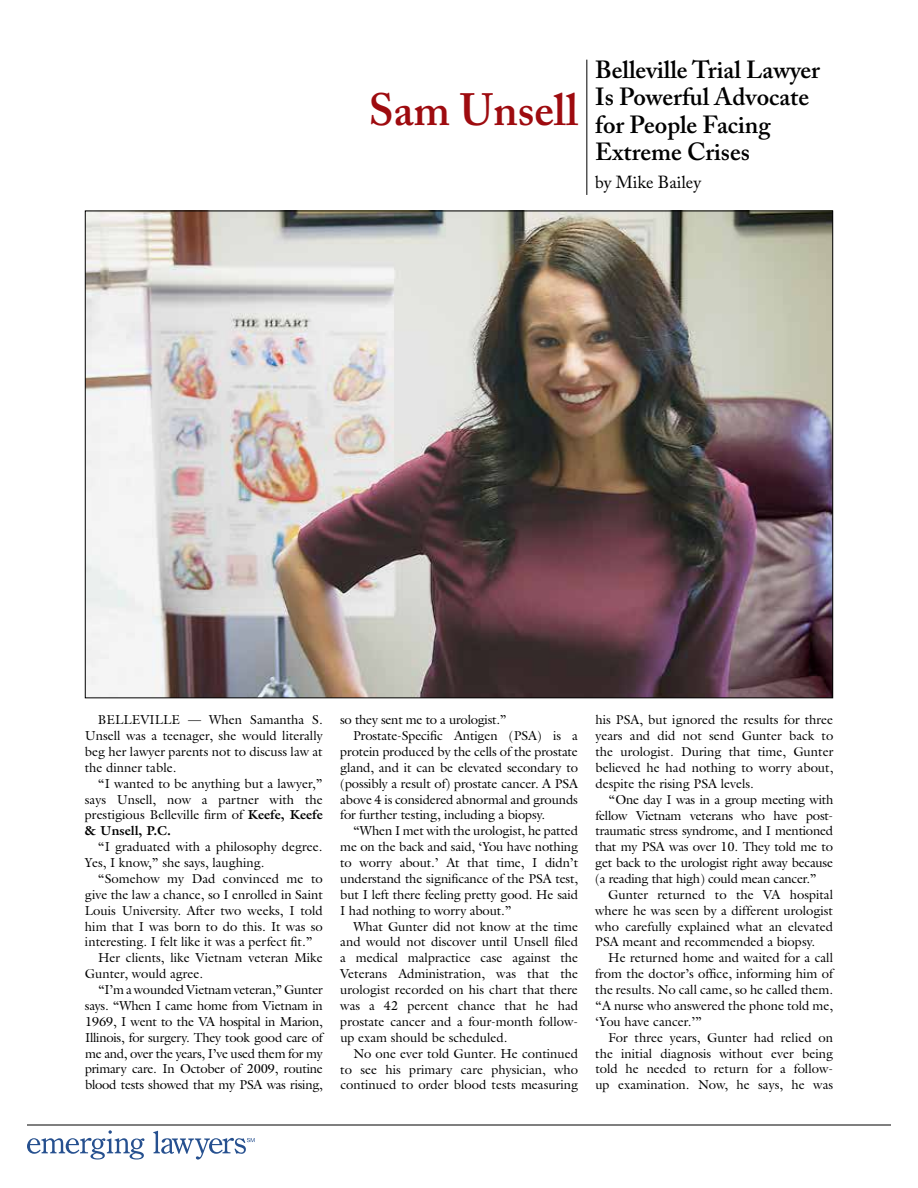
<style>
.page{position:relative;width:918px;height:1188px;background:#fff}
.page>*{position:absolute;margin:0;border:0;box-sizing:border-box;transform-origin:0 0}
.t1{font:600 44.85px "Adobe Caslon Pro";color:#9e0b0f}
.t2{font:600 24.6px/27.6px "Adobe Caslon Pro";color:#000}
.t3{font:17.4px "Adobe Caslon Pro";color:#000}
.t4{font:13.05px/15.9px "Galliard";color:#000;text-align:justify}
.t5{font:13.05px "Galliard";letter-spacing:-.02em;color:#000}
.s1{font-weight:700}
</style>
<div class="page">
<img style="left:87px;top:213px;width:744px;height:483px">
<hr style="left:586px;top:60px;width:1px;height:135px;background:#000">
<svg style="left:27px;top:1130px;width:117px;height:30px"></svg>
<svg style="left:153px;top:1131px;width:102px;height:29px"></svg>
<hr style="left:27px;top:1125px;width:864px;height:1px;background:#000">
<h1 class="t1" style="left:369px;top:83px;width:210px">Sam Unsell</h1>
<h2 class="t2" style="left:595px;top:55px;width:226px">Belleville Trial Lawyer<br>Is Powerful Advocate for People Facing<br>Extreme Crises</h2>
<h3 class="t3" style="left:595px;top:172px;width:107px">by Mike Bailey</h3>
<p class="t4" style="left:85px;top:712px;width:239px;text-indent:13px">BELLEVILLE — When Samantha S.<br>Unsell was a teenager, she would literally beg her lawyer parents not to discuss law at the dinner table.</p>
<p class="t4" style="left:85px;top:775px;width:239px;text-indent:13px">“I wanted to be anything but a lawyer,” says Unsell, now a partner with the prestigious Belleville firm of <span class="s1">Keefe, Keefe &amp; Unsell, P.C.</span></p>
<p class="t4" style="left:85px;top:839px;width:239px;text-indent:13px">“I graduated with a philosophy degree.<br>Yes, I know,” she says, laughing.</p>
<p class="t4" style="left:98px;top:870px;width:226px">“Somehow my Dad convinced me to</p>
<p class="t4" style="left:85px;top:886px;width:239px">give the law a chance, so I enrolled in Saint</p>
<p class="t4" style="left:85px;top:902px;width:239px">Louis University. After two weeks, I told</p>
<p class="t4" style="left:85px;top:918px;width:239px">him that I was born to do this. It was so</p>
<p class="t4" style="left:85px;top:934px;width:229px">interesting. I felt like it was a perfect fit.”</p>
<p class="t4" style="left:98px;top:950px;width:226px">Her clients, like Vietnam veteran Mike</p>
<p class="t4" style="left:85px;top:966px;width:120px">Gunter, would agree.</p>
<p class="t5" style="left:98px;top:981px;width:226px">“I’m a wounded Vietnam veteran,” Gunter</p>
<p class="t5" style="left:85px;top:997px;width:239px">says. “When I came home from Vietnam in</p>
<p class="t5" style="left:85px;top:1013px;width:239px">1969, I went to the VA hospital in Marion,</p>
<p class="t5" style="left:85px;top:1029px;width:239px">Illinois, for surgery. They took good care of</p>
<p class="t5" style="left:85px;top:1045px;width:239px">me and, over the years, I’ve used them for my</p>
<p class="t5" style="left:85px;top:1061px;width:239px">primary care. In October of 2009, routine</p>
<p class="t5" style="left:85px;top:1077px;width:239px">blood tests showed that my PSA was rising,</p>
<p class="t5" style="left:340px;top:711px;width:168px">so they sent me to a urologist.”</p>
<p class="t4" style="left:353px;top:727px;width:226px">Prostate-Specific Antigen (PSA) is a</p>
<p class="t4" style="left:340px;top:743px;width:239px">protein produced by the cells of the prostate</p>
<p class="t4" style="left:340px;top:759px;width:239px">gland, and it can be elevated secondary to</p>
<p class="t4" style="left:340px;top:775px;width:239px">(possibly a result of) prostate cancer. A PSA</p>
<p class="t4" style="left:340px;top:791px;width:239px">above 4 is considered abnormal and grounds</p>
<p class="t4" style="left:340px;top:807px;width:206px">for further testing, including a biopsy.</p>
<p class="t4" style="left:353px;top:823px;width:226px">“When I met with the urologist, he patted</p>
<p class="t4" style="left:340px;top:839px;width:239px">me on the back and said, ‘You have nothing</p>
<p class="t4" style="left:340px;top:854px;width:239px">to worry about.’ At that time, I didn’t</p>
<p class="t4" style="left:340px;top:870px;width:239px">understand the significance of the PSA test,</p>
<p class="t4" style="left:340px;top:886px;width:239px">but I left there feeling pretty good. He said</p>
<p class="t4" style="left:340px;top:902px;width:173px">I had nothing to worry about.”</p>
<p class="t4" style="left:353px;top:918px;width:226px">What Gunter did not know at the time</p>
<p class="t4" style="left:340px;top:934px;width:239px">and would not discover until Unsell filed</p>
<p class="t4" style="left:340px;top:950px;width:239px">a medical malpractice case against the</p>
<p class="t4" style="left:340px;top:966px;width:239px">Veterans Administration, was that the</p>
<p class="t4" style="left:340px;top:981px;width:239px">urologist recorded on his chart that there</p>
<p class="t4" style="left:340px;top:997px;width:239px">was a 42 percent chance that he had</p>
<p class="t4" style="left:340px;top:1013px;width:239px">prostate cancer and a four-month follow-</p>
<p class="t4" style="left:340px;top:1029px;width:169px">up exam should be scheduled.</p>
<p class="t4" style="left:353px;top:1045px;width:226px">No one ever told Gunter. He continued</p>
<p class="t4" style="left:340px;top:1061px;width:239px">to see his primary care physician, who</p>
<p class="t4" style="left:340px;top:1077px;width:239px">continued to order blood tests measuring</p>
<p class="t4" style="left:596px;top:712px;width:239px">his PSA, but ignored the results for three years and did not send Gunter back to the urologist. During that time, Gunter believed he had nothing to worry about, despite the rising PSA levels.</p>
<p class="t4" style="left:595px;top:791px;width:240px;text-indent:13px">“One day I was in a group meeting with fellow Vietnam veterans who have post&shy;traumatic stress syndrome, and I mentioned that my PSA was over 10. They told me to get back to the urologist right away because (a reading that high) could mean cancer.”</p>
<p class="t4" style="left:595px;top:886px;width:239px;text-indent:13px">Gunter returned to the VA hospital where he was seen by a different urologist who carefully explained what an elevated PSA meant and recommended a biopsy.</p>
<p class="t4" style="left:595px;top:950px;width:239px;text-indent:13px">He returned home and waited for a call from the doctor’s office, informing him of the results. No call came, so he called them. “A nurse who answered the phone told me, ‘You have cancer.’”</p>
<p class="t4" style="left:595px;top:1029px;width:239px;text-indent:13px">For three years, Gunter had relied on the initial diagnosis without ever being told he needed to return for a follow&shy;up examination. Now, he says, he was</p>
</div>
